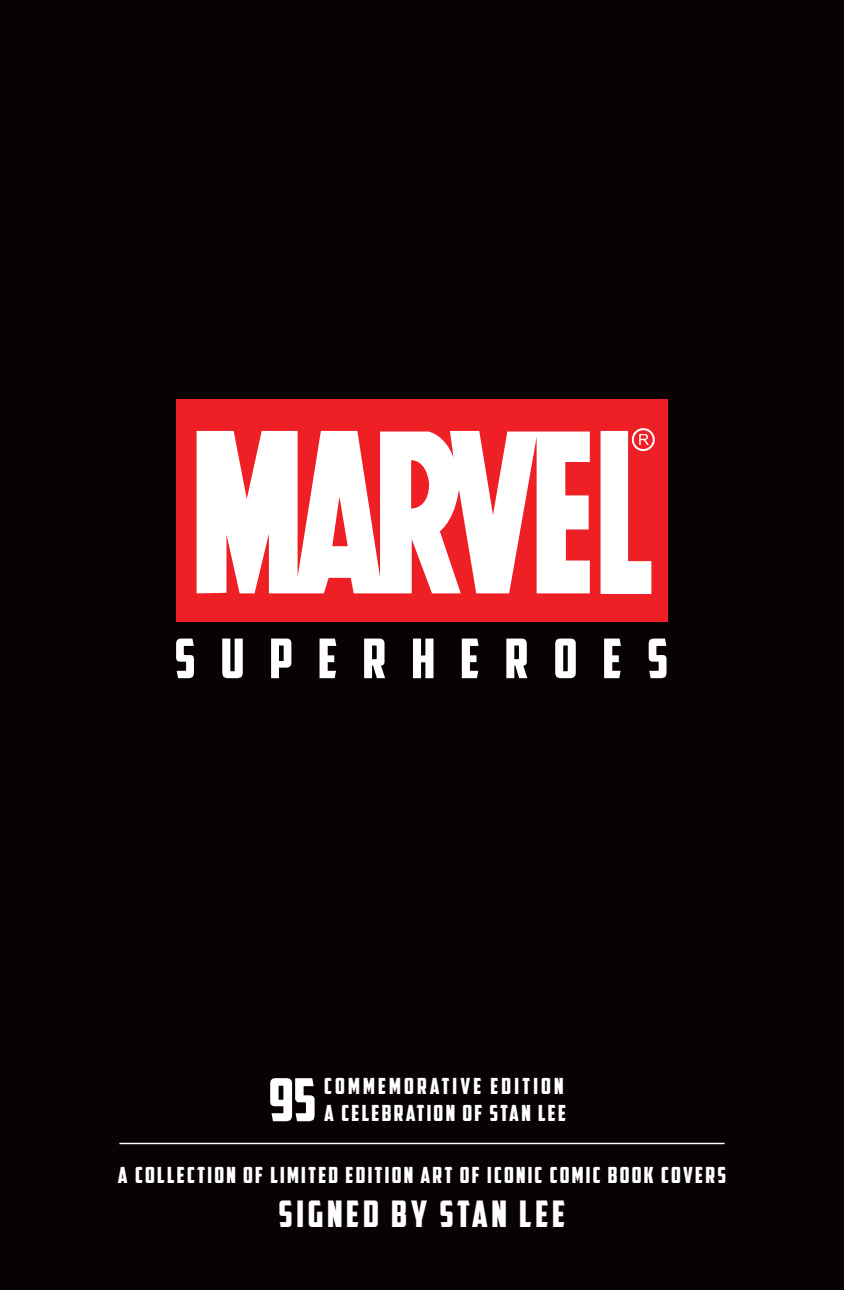
<style>
.page{position:relative;width:844px;height:1290px;background:#fff}
.page>*{position:absolute;margin:0;border:0;box-sizing:border-box;transform-origin:0 0}
.t1{font:54.6px "American Captain";letter-spacing:.46em;color:#fff}
.t2{font:36.93px "American Captain";letter-spacing:.1em;color:#fff}
.t3{font:22.4px "American Captain";letter-spacing:.1em;color:#fff}
.t4{font:22.4px "American Captain";letter-spacing:.14em;color:#fff}
</style>
<div class="page">
<div style="left:0;top:0;width:843px;height:1290px;background:#080302"></div>
<hr style="left:119px;top:1143px;width:605px;height:1px;background:#fff">
<svg style="left:270px;top:1078px;width:44px;height:43px"></svg>
<div style="left:176px;top:399px;width:491px;height:222px;background:#ee2026"></div>
<div style="left:631px;top:428px;width:23px;height:23px;border:2px solid #fff;border-radius:50%"></div>
<svg style="left:600px;top:431px;width:51px;height:163px"></svg>
<svg style="left:196px;top:431px;width:393px;height:162px;fill:#fff"></svg>
<p class="t1" style="left:174px;top:626px;width:495px">SUPERHEROES</p>
<p class="t4" style="left:324px;top:1073px;width:240px">COMMEMORATIVE EDITION</p>
<p class="t3" style="left:324px;top:1100px;width:243px">A CELEBRATION OF STAN LEE</p>
<p class="t3" style="left:118px;top:1161px;width:609px">A COLLECTION OF LIMITED EDITION ART OF ICONIC COMIC BOOK COVERS</p>
<p class="t2" style="left:278px;top:1191px;width:288px">SIGNED BY STAN LEE</p>
</div>
